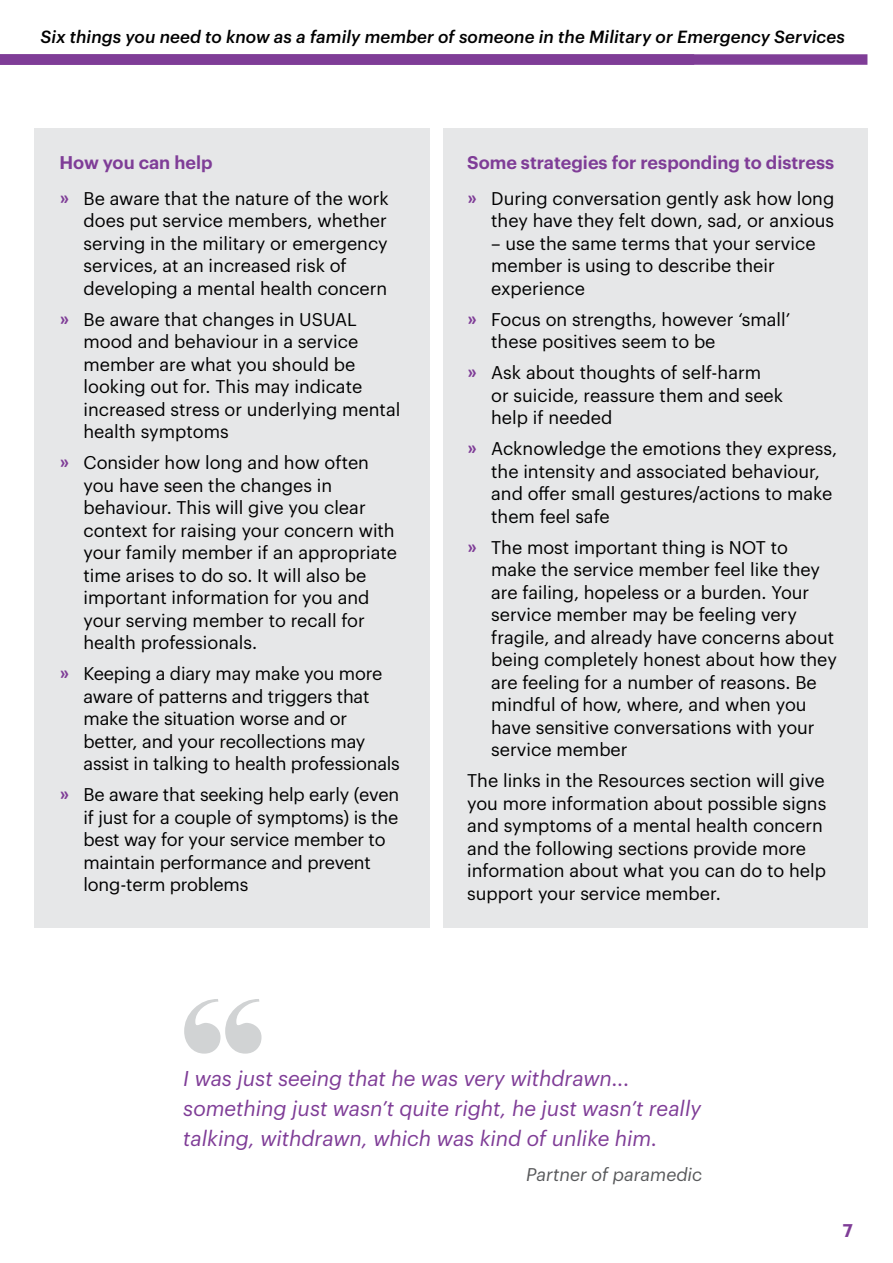
<style>
.page{position:relative;width:893px;height:1263px;background:#fff}
.page>*{position:absolute;margin:0;border:0;box-sizing:border-box;transform-origin:0 0}
.t1{font:italic 21px/30px "Graphik";color:#7f3d97}
.t2{font:18px/22.5px "Graphik";color:#000}
.t3{font:600 18px/35.2px "Graphik";color:#7f3d97}
.t4{font:italic 18px "Graphik";color:#58595b}
.t5{font:italic 500 17.25px "Graphik";letter-spacing:.005em;color:#000}
.s1{font-weight:600;color:#7f3d97}
.s2{font-family:"Calibri";font-weight:700;color:#7f3d97}
.s3{font-family:"Calibri";font-weight:700}
.s4{font-weight:400;color:#000}
</style>
<div class="page">
<div style="left:0;top:54px;width:867px;height:11px;background:#7f3d97"></div>
<div style="left:34px;top:129px;width:395px;height:799px;background:#e6e7e8"></div>
<div style="left:443px;top:129px;width:424px;height:799px;background:#e6e7e8"></div>
<svg style="left:184px;top:999px;width:77px;height:54px"></svg>
<p class="t5" style="left:41px;top:24px;width:806px">Six things you need to know as a family member of someone in the Military or Emergency Services</p>
<p class="t2" style="left:60px;top:144px;width:331px;line-height:35.2px"><span class="s1">How you can help<br></span><span class="s2">»</span> Be aware that the nature of the work</p>
<p class="t2" style="left:84px;top:208px;width:306px">does put service members, whether serving in the military or emergency services, at an increased risk of developing a mental health concern</p>
<p class="t2" style="left:84px;top:306px;width:318px;text-indent:-24px"><span class="s2">»</span> Be aware that changes in USUAL mood and behaviour in a service member are what you should be looking out for. This may indicate increased stress or underlying mental health symptoms</p>
<p class="t2" style="left:84px;top:450px;width:315px;text-indent:-24px"><span class="s2">»</span> Consider how long and how often you have seen the changes in behaviour. This will give you clear context for raising your concern with your family member if an appropriate time arises to do so. It will also be important information for you and your serving member to recall for health professionals.</p>
<p class="t2" style="left:84px;top:661px;width:318px;text-indent:-24px"><span class="s2">»</span> Keeping a diary may make you more aware of patterns and triggers that make the situation worse and or better, and your recollections may assist in talking to health professionals</p>
<p class="t2" style="left:84px;top:782px;width:317px;text-indent:-24px"><span class="s2">»</span> Be aware that seeking help early (even if just for a couple of symptoms) is the best way for your service member to maintain performance and prevent long-term problems</p>
<p class="t3" style="left:467px;top:144px;width:369px">Some strategies for responding to distress <span class="s3">»</span> <span class="s4">During conversation gently ask how long</span></p>
<p class="t2" style="left:491px;top:208px;width:345px">they have they felt down, sad, or anxious</p>
<p class="t2" style="left:491px;top:230px;width:326px">– use the same terms that your service member is using to describe their experience</p>
<p class="t2" style="left:491px;top:306px;width:301px;text-indent:-24px"><span class="s2">»</span> Focus on strengths, however ‘small’ these positives seem to be</p>
<p class="t2" style="left:491px;top:360px;width:293px;text-indent:-24px"><span class="s2">»</span> Ask about thoughts of self-harm or suicide, reassure them and seek help if needed</p>
<p class="t2" style="left:491px;top:436px;width:347px;text-indent:-24px"><span class="s2">»</span> Acknowledge the emotions they express, the intensity and associated behaviour, and offer small gestures/actions to make them feel safe</p>
<p class="t2" style="left:491px;top:534px;width:347px;text-indent:-24px"><span class="s2">»</span> The most important thing is NOT to make the service member feel like they are failing, hopeless or a burden. Your service member may be feeling very fragile, and already have concerns about being completely honest about how they are feeling for a number of reasons. Be mindful of how, where, and when you have sensitive conversations with your service member</p>
<p class="t2" style="left:467px;top:768px;width:361px">The links in the Resources section will give you more information about possible signs and symptoms of a mental health concern and the following sections provide more information about what you can do to help support your service member.</p>
<p class="t1" style="left:183px;top:1061px;width:519px">I was just seeing that he was very withdrawn... something just wasn’t quite right, he just wasn’t really talking, withdrawn, which was kind of unlike him.</p>
<p class="t4" style="left:526px;top:1161px;width:178px">Partner of paramedic</p>
<p class="t3" style="left:843px;top:1211px;width:12px">7</p>
</div>
